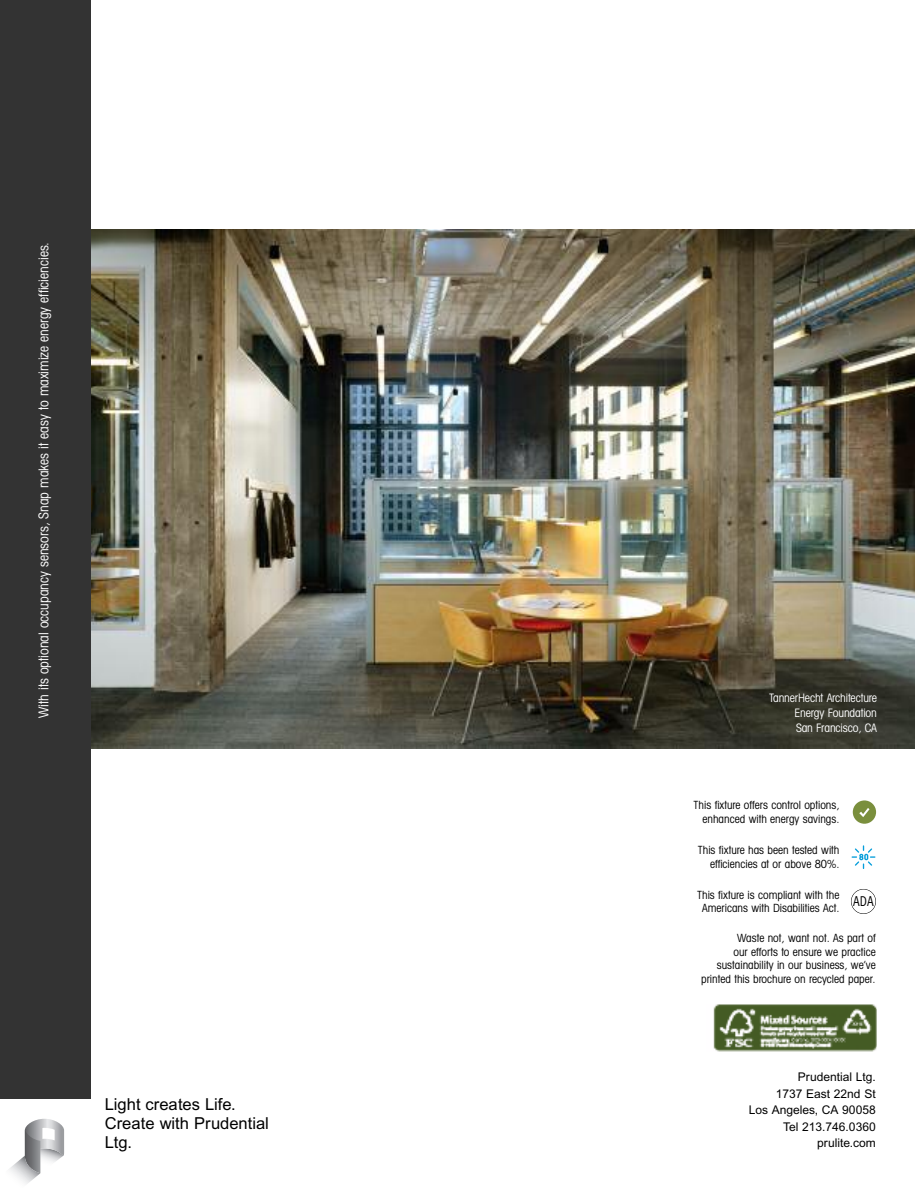
<style>
.page{position:relative;width:915px;height:1188px;background:#fff}
.page>*{position:absolute;margin:0;border:0;box-sizing:border-box;transform-origin:0 0}
.t1{font:16.5px/18.8px "Arial";color:#000}
.t2{font:condensed 13.5px "Avant Garde IT Cby BT";color:#fff}
.t3{font:12px/16.5px "Arial";color:#000;text-align:right}
.t4{font:condensed 11.7px/15px "Avant Garde IT Cby BT";letter-spacing:-.01em;color:#fff;text-align:justify}
.t5{font:condensed 11.25px/13.5px "Avant Garde IT Cby BT";color:#000;text-align:right}
</style>
<div class="page">
<img style="left:91px;top:230px;width:823px;height:519px">
<div style="left:0;top:0;width:91px;height:1142px;background:#333"></div>
<div style="left:0;top:1099px;width:94px;height:89px;background:#fff"></div>
<svg style="left:9px;top:1119px;width:55px;height:65px"></svg>
<img style="left:713px;top:1005px;width:163px;height:46px">
<div style="left:852px;top:800px;width:23px;height:24px;background:#7a8f3d;border-radius:50%"></div>
<svg style="left:859px;top:808px;width:10px;height:9px"></svg>
<div style="left:850px;top:889px;width:25px;height:25px;border:1px solid #000;border-radius:50%"></div>
<svg style="left:852px;top:846px;width:22px;height:22px"></svg>
<p class="t2" style="left:39px;top:718px;width:478px;rotate:-90deg">With its optional occupancy sensors, Snap makes it easy to maximize energy efficiencies.</p>
<h1 class="t1" style="left:105px;top:1097px;width:165px">Light creates Life.<br>Create with Prudential<br>Ltg.</h1>
<p class="t4" style="left:794px;top:691px;width:84px;text-indent:-25px">TannerHecht Architecture Energy Foundation San Francisco, CA</p>
<p class="t5" style="left:693px;top:799px;width:147px">This fixture offers control options, enhanced with energy savings.</p>
<p class="t5" style="left:697px;top:844px;width:143px">This fixture has been tested with efficiencies at or above 80%.</p>
<p class="t5" style="left:702px;top:889px;width:173px;text-align:left;text-indent:-5px">This fixture is compliant with the<br>Americans with Disabilities Act. <sup>ADA</sup></p>
<p class="t5" style="left:701px;top:932px;width:176px">Waste not, want not. As part of<br>our efforts to ensure we practice sustainability in our business, we’ve printed this brochure on recycled paper.</p>
<p class="t3" style="left:748px;top:1070px;width:128px">Prudential Ltg.<br>1737 East 22nd St<br>Los Angeles, CA 90058<br>Tel 213.746.0360 prulite.com</p>
</div>
